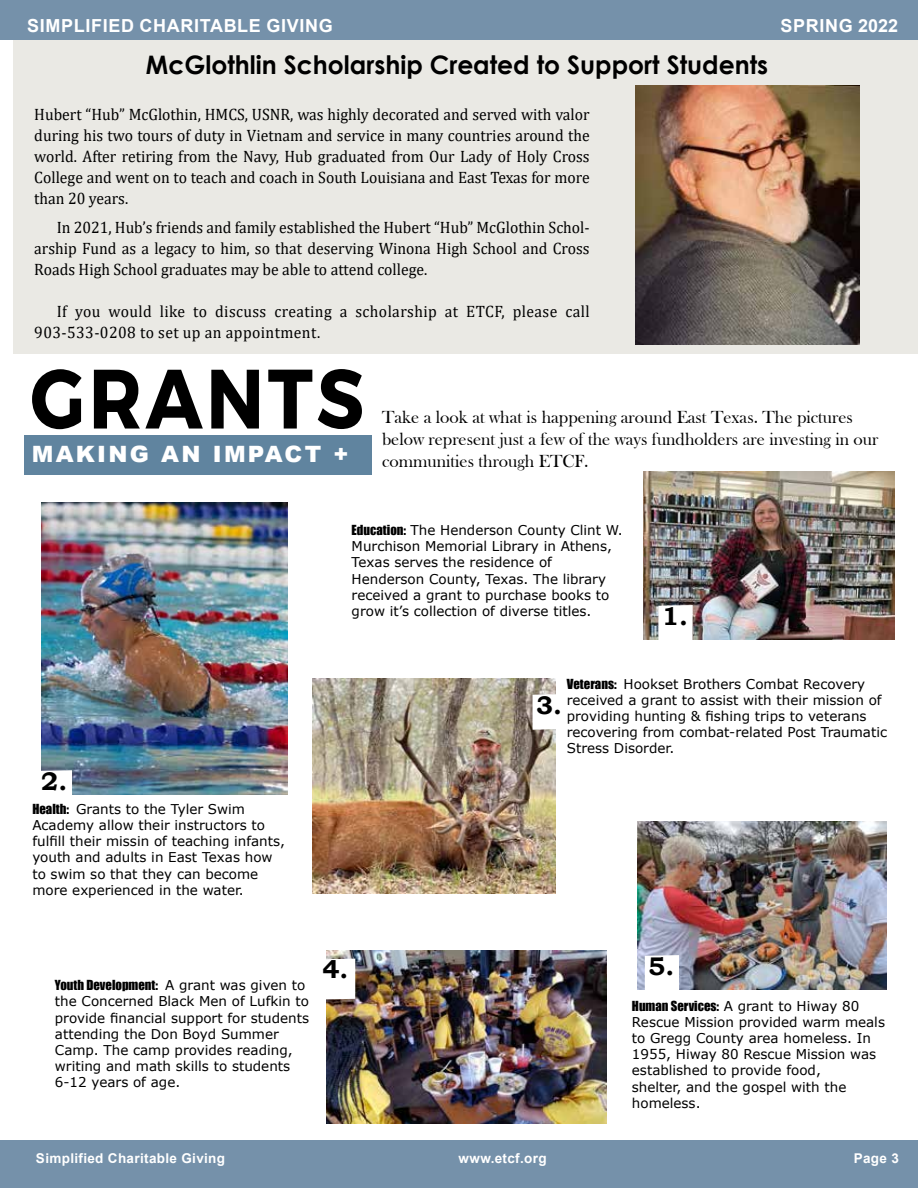
<style>
.page{position:relative;width:918px;height:1188px;background:#fff}
.page>*{position:absolute;margin:0;border:0;box-sizing:border-box;transform-origin:0 0}
.t1{font:84px "Trueno Bd";letter-spacing:.05em;color:#000;scale:.88 1}
.t2{font:700 25.5px "Century Gothic";color:#000}
.t3{font:700 25.5px "Bookman Old Style";color:#000}
.t4{font:900 22.5px "Arial";letter-spacing:.1em;color:#fff}
.t5{font:18px/21.6px "Bask Old Face";color:#000}
.t6{font:700 18px "Arial";letter-spacing:.035em;color:#fff}
.t7{font:16.5px/21px "Cambria";color:#000;text-align:justify;scale:.95 1}
.t8{font:16.5px/21px "Cambria";letter-spacing:.025em;color:#000;scale:.95 1}
.t9{font:13.5px/16.2px "Verdana";color:#000}
.t10{font:700 13.5px "Arial";letter-spacing:.025em;color:#fff}
.t11{font:12.75px "Impact";color:#000}
.s1{font-family:"Impact";font-size:12.75px}
.s2{font-family:"Verdana";font-size:13.5px}
</style>
<div class="page">
<img style="left:42px;top:503px;width:246px;height:292px">
<img style="left:313px;top:678px;width:242px;height:216px">
<div style="left:14px;top:40px;width:904px;height:313px;background:#eae9e4"></div>
<div style="left:0;top:0;width:918px;height:40px;background:#7591aa"></div>
<div style="left:0;top:1141px;width:918px;height:47px;background:#7591aa"></div>
<div style="left:24px;top:435px;width:348px;height:40px;background:#60849f"></div>
<svg style="left:41px;top:770px;width:31px;height:25px"></svg>
<img style="left:327px;top:950px;width:279px;height:173px">
<svg style="left:326px;top:959px;width:29px;height:41px"></svg>
<svg style="left:533px;top:694px;width:23px;height:36px"></svg>
<img style="left:638px;top:822px;width:248px;height:167px">
<svg style="left:645px;top:955px;width:34px;height:34px"></svg>
<img style="left:643px;top:472px;width:251px;height:167px">
<svg style="left:658px;top:605px;width:35px;height:35px"></svg>
<img style="left:635px;top:86px;width:224px;height:258px">
<h3 class="t6" style="left:27px;top:13px;width:307px">SIMPLIFIED CHARITABLE GIVING</h3>
<h3 class="t6" style="left:781px;top:13px;width:119px">SPRING 2022</h3>
<h2 class="t2" style="left:146px;top:45px;width:624px">McGlothlin Scholarship Created to Support Students</h2>
<p class="t7" style="left:34px;top:104px;width:586px">Hubert “Hub” McGlothin, HMCS, USNR, was highly decorated and served with valor during his two tours of duty in Vietnam and service in many countries around the world. After retiring from the Navy, Hub graduated from Our Lady of Holy Cross College and went on to teach and coach in South Louisiana and East Texas for more than 20 years.</p>
<p class="t7" style="left:34px;top:217px;width:586px;text-indent:22px">In 2021, Hub’s friends and family established the Hubert “Hub” McGlothin Schol&shy;arship Fund as a legacy to him, so that deserving Winona High School and Cross Roads High School graduates may be able to attend college.</p>
<p class="t8" style="left:34px;top:301px;width:586px;text-indent:22px">If you would like to discuss creating a scholarship at ETCF, please call<br>903-533-0208 to set up an appointment.</p>
<h1 class="t1" style="left:30px;top:347px;width:381px">GRANTS</h1>
<h3 class="t4" style="left:32px;top:438px;width:318px">MAKING AN IMPACT +</h3>
<h3 class="t5" style="left:382px;top:407px;width:498px">Take a look at what is happening around East Texas. The pictures below represent just a few of the ways fundholders are investing in our communities through ETCF.</h3>
<p class="t9" style="left:352px;top:522px;width:273px"><span class="s1">Education:</span> The Henderson County Clint W.<br>Murchison Memorial Library in Athens, Texas serves the residence of Henderson County, Texas. The library received a grant to purchase books to grow it’s collection of diverse titles.</p>
<h2 class="t3" style="left:662px;top:598px;width:28px">1.</h2>
<h2 class="t3" style="left:41px;top:763px;width:28px">2.</h2>
<p class="t9" style="left:32px;top:801px;width:254px"><span class="s1">Health:</span> Grants to the Tyler Swim Academy allow their instructors to fulfill their missin of teaching infants, youth and adults in East Texas how to swim so that they can become more experienced in the water.</p>
<p class="t11" style="left:55px;top:975px;width:252px">Youth Development: <span class="s2">A grant was given to</span></p>
<p class="t9" style="left:55px;top:993px;width:256px">the Concerned Black Men of Lufkin to provide financial support for students attending the Don Boyd Summer<br>Camp. The camp provides reading, writing and math skills to students<br>6-12 years of age.</p>
<h2 class="t3" style="left:322px;top:951px;width:28px">4.</h2>
<p class="t9" style="left:567px;top:675px;width:322px"><span class="s1">Veterans:</span> Hookset Brothers Combat Recovery received a grant to assist with their mission of providing hunting &amp; fishing trips to veterans recovering from combat-related Post Traumatic Stress Disorder.</p>
<h2 class="t3" style="left:536px;top:687px;width:28px">3.</h2>
<h2 class="t3" style="left:648px;top:948px;width:28px">5.</h2>
<p class="t9" style="left:632px;top:997px;width:255px"><span class="s1">Human Services:</span> A grant to Hiway 80<br>Rescue Mission provided warm meals to Gregg County area homeless. In<br>1955, Hiway 80 Rescue Mission was established to provide food,<br>shelter, and the gospel with the homeless.</p>
<p class="t10" style="left:36px;top:1149px;width:191px">Simplified Charitable Giving</p>
<p class="t10" style="left:459px;top:1149px;width:89px">www.etcf.org</p>
<p class="t10" style="left:854px;top:1149px;width:47px">Page 3</p>
</div>
